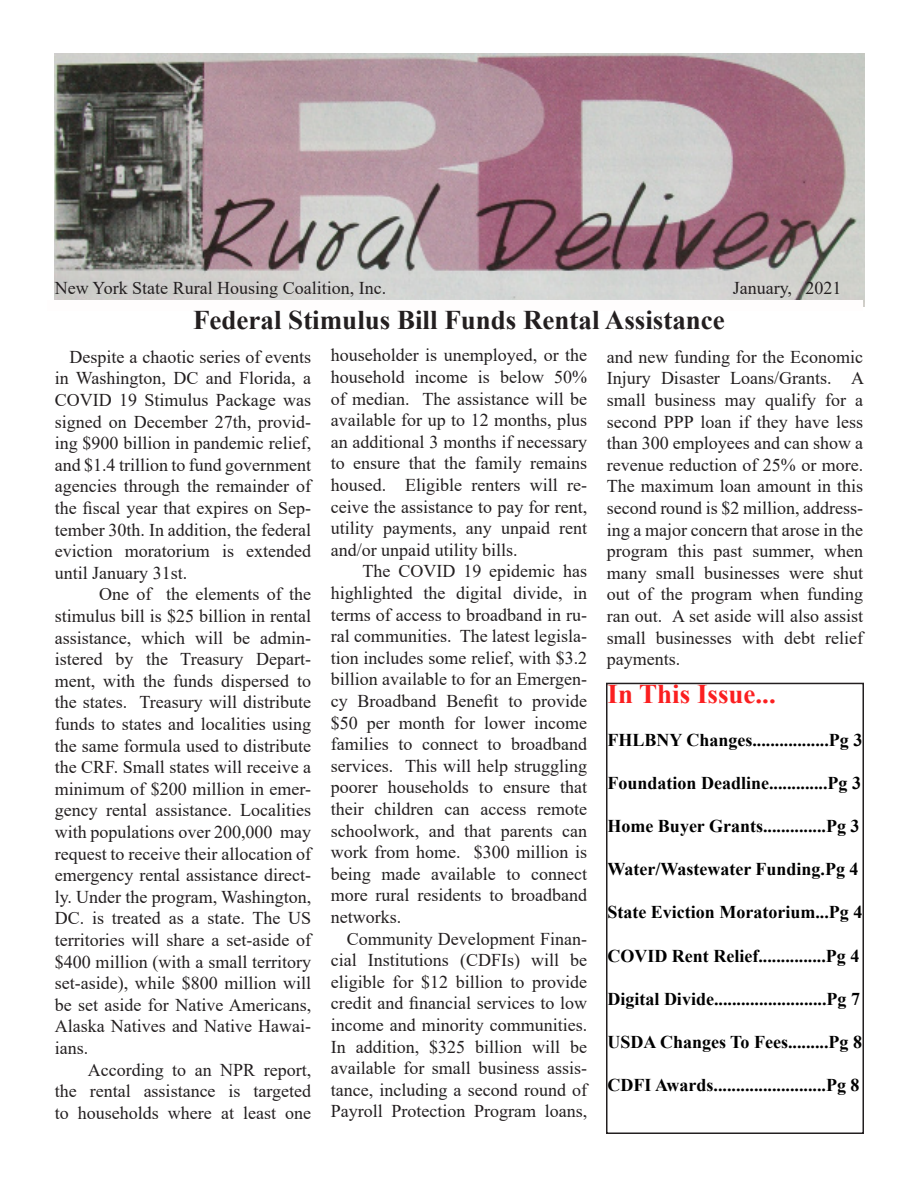
<style>
.page{position:relative;width:918px;height:1188px;background:#fff}
.page>*{position:absolute;margin:0;border:0;box-sizing:border-box;transform-origin:0 0}
.t1{font:700 27px "Times New Roman";color:#231f20}
.t2{font:700 27px "Times New Roman";color:#fb1f20}
.t3{font:18px/21.6px "Times New Roman";color:#231f20;text-align:justify}
.t4{font:700 18px "Times New Roman";color:#000}
</style>
<div class="page">
<img style="left:54px;top:54px;width:810px;height:252px">
<div style="left:606px;top:683px;width:258px;height:451px;border:2px solid #231f20"></div>
<div style="left:47px;top:300px;width:816px;height:10px;background:#fffdfd"></div>
<p class="t3" style="left:55px;top:277px;width:333px">New York State Rural Housing Coalition, Inc.</p>
<p class="t3" style="left:733px;top:277px;width:110px">January, 2021</p>
<p class="t1" style="left:193px;top:301px;width:533px">Federal Stimulus Bill Funds Rental Assistance</p>
<p class="t3" style="left:55px;top:345px;width:258px;text-indent:15px">Despite a chaotic series of events in Washington, DC and Florida, a COVID 19 Stimulus Package was signed on December 27th, provid&shy;ing $900 billion in pandemic relief, and $1.4 trillion to fund government agencies through the remainder of the fiscal year that expires on Sep&shy;tember 30th. In addition, the federal eviction moratorium is extended until January 31st.</p>
<p class="t3" style="left:55px;top:583px;width:258px;text-indent:44px">One of the elements of the stimulus bill is $25 billion in rental assistance, which will be admin&shy;istered by the Treasury Depart&shy;ment, with the funds dispersed to the states. Treasury will distribute funds to states and localities using the same formula used to distribute the CRF. Small states will receive a minimum of $200 million in emer&shy;gency rental assistance. Localities with populations over 200,000 may request to receive their allocation of emergency rental assistance direct&shy;ly. Under the program, Washington, DC. is treated as a state. The US territories will share a set-aside of $400 million (with a small territory set-aside), while $800 million will be set aside for Native Americans, Alaska Natives and Native Hawai&shy;ians.</p>
<p class="t3" style="left:55px;top:1058px;width:258px;text-indent:33px">According to an NPR report, the rental assistance is targeted to households where at least one</p>
<p class="t3" style="left:331px;top:344px;width:258px">householder is unemployed, or the household income is below 50% of median. The assistance will be available for up to 12 months, plus an additional 3 months if necessary to ensure that the family remains housed. Eligible renters will re&shy;ceive the assistance to pay for rent, utility payments, any unpaid rent and/or unpaid utility bills.</p>
<p class="t3" style="left:331px;top:560px;width:258px;text-indent:32px">The COVID 19 epidemic has highlighted the digital divide, in terms of access to broadband in ru&shy;ral communities. The latest legisla&shy;tion includes some relief, with $3.2 billion available to for an Emergen&shy;cy Broadband Benefit to provide $50 per month for lower income families to connect to broadband services. This will help struggling poorer households to ensure that their children can access remote schoolwork, and that parents can work from home. $300 million is being made available to connect more rural residents to broadband networks.</p>
<p class="t3" style="left:331px;top:927px;width:258px;text-indent:16px">Community Development Finan&shy;cial Institutions (CDFIs) will be eligible for $12 billion to provide credit and financial services to low income and minority communities.<br>In addition, $325 billion will be available for small business assis&shy;tance, including a second round of Payroll Protection Program loans,</p>
<p class="t3" style="left:607px;top:345px;width:259px">and new funding for the Economic Injury Disaster Loans/Grants. A small business may qualify for a second PPP loan if they have less than 300 employees and can show a revenue reduction of 25% or more.<br>The maximum loan amount in this second round is $2 million, address&shy;ing a major concern that arose in the program this past summer, when many small businesses were shut out of the program when funding ran out. A set aside will also assist small businesses with debt relief payments.</p>
<p class="t2" style="left:608px;top:674px;width:170px">In This Issue...</p>
<p class="t4" style="left:608px;top:727px;width:256px">FHLBNY Changes.................Pg 3</p>
<p class="t4" style="left:608px;top:770px;width:255px">Foundation Deadline.............Pg 3</p>
<p class="t4" style="left:608px;top:813px;width:254px">Home Buyer Grants..............Pg 3</p>
<p class="t4" style="left:608px;top:856px;width:253px">Water/Wastewater Funding.Pg 4</p>
<p class="t4" style="left:608px;top:899px;width:256px">State Eviction Moratorium...Pg 4</p>
<p class="t4" style="left:608px;top:943px;width:253px">COVID Rent Relief...............Pg 4</p>
<p class="t4" style="left:608px;top:986px;width:254px">Digital Divide.........................Pg 7</p>
<p class="t4" style="left:608px;top:1029px;width:256px">USDA Changes To Fees.........Pg 8</p>
<p class="t4" style="left:608px;top:1072px;width:254px">CDFI Awards.........................Pg 8</p>
</div>
